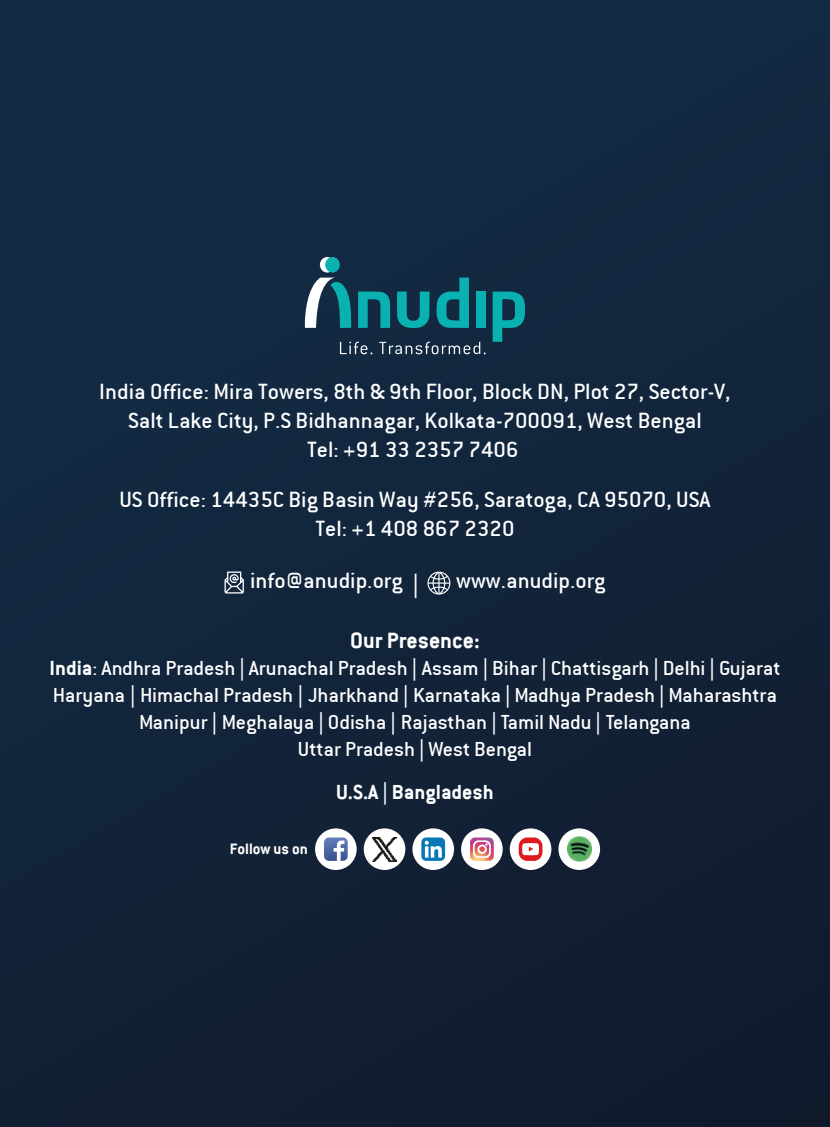
<style>
.page{position:relative;width:830px;height:1127px;background:#fff}
.page>*{position:absolute;margin:0;border:0;box-sizing:border-box;transform-origin:0 0}
.t1{font:24.45px/29.4px "Conduit ITC";color:#fff;text-align:center}
.t2{font:700 24.45px "Conduit ITC";color:#fff}
.t3{font:22.5px/27px "Conduit ITC";color:#fff;text-align:center}
.t4{font:700 22.5px "Conduit ITC";color:#fff}
.t5{font:700 16.65px "Conduit ITC";color:#fff}
.s1{font-family:"Myriad Pro"}
.s2{font-weight:700}
.s3{font-family:"Myriad Pro";font-weight:400}
</style>
<div class="page">
<div style="left:0;top:0;width:829px;height:1127px;background:#12253b"></div>
<svg style="left:427px;top:572px;width:23px;height:22px"></svg>
<svg style="left:224px;top:571px;width:20px;height:22px"></svg>
<div style="left:315px;top:828px;width:41px;height:42px;background:#fff;border-radius:50%"></div>
<svg style="left:324px;top:837px;width:23px;height:24px"></svg>
<div style="left:363px;top:828px;width:42px;height:42px;background:#fff;border-radius:50%"></div>
<img style="left:373px;top:837px;width:23px;height:24px">
<div style="left:412px;top:828px;width:42px;height:42px;background:#fff;border-radius:50%"></div>
<svg style="left:421px;top:837px;width:24px;height:24px"></svg>
<svg style="left:424px;top:841px;width:17px;height:16px"></svg>
<div style="left:461px;top:828px;width:41px;height:42px;background:#fff;border-radius:50%"></div>
<svg style="left:470px;top:837px;width:23px;height:24px"></svg>
<div style="left:509px;top:828px;width:42px;height:42px;background:#fff;border-radius:50%"></div>
<svg style="left:518px;top:837px;width:24px;height:24px"></svg>
<svg style="left:522px;top:843px;width:16px;height:12px"></svg>
<div style="left:558px;top:828px;width:41px;height:42px;background:#fff;border-radius:50%"></div>
<img style="left:567px;top:837px;width:24px;height:24px">
<svg style="left:492px;top:291px;width:33px;height:51px"></svg>
<svg style="left:436px;top:278px;width:33px;height:50px"></svg>
<svg style="left:358px;top:291px;width:32px;height:37px"></svg>
<svg style="left:397px;top:291px;width:32px;height:37px"></svg>
<div style="left:320px;top:257px;width:14px;height:16px;background:#fff;border-radius:50%"></div>
<div style="left:325px;top:257px;width:14px;height:16px;background:#09b1b0;border-radius:50%"></div>
<svg style="left:305px;top:278px;width:46px;height:50px"></svg>
<svg style="left:340px;top:342px;width:32px;height:12px"></svg>
<svg style="left:379px;top:342px;width:106px;height:12px"></svg>
<div style="left:475px;top:291px;width:10px;height:37px;background:#09b1b0"></div>
<p class="t1" style="left:99px;top:376px;width:632px">India Office: Mira Towers, 8th &amp; 9th Floor, Block DN, Plot 27, Sector-V,<br>Salt Lake City, P.S Bidhannagar, Kolkata-700091, West Bengal<br>Tel: +91 33 2357 7406</p>
<p class="t1" style="left:119px;top:484px;width:592px">US Office: 14435C Big Basin Way #256, Saratoga, CA 95070, USA<br>Tel: +1 408 867 2320</p>
<p class="t1" style="left:250px;top:566px;width:170px">info@anudip.org <span class="s1">|</span></p>
<p class="t1" style="left:456px;top:566px;width:151px">www.anudip.org</p>
<p class="t2" style="left:350px;top:626px;width:131px">Our Presence:</p>
<p class="t3" style="left:50px;top:654px;width:732px"><span class="s2">India</span>: Andhra Pradesh <span class="s1">|</span> Arunachal Pradesh <span class="s1">|</span> Assam <span class="s1">|</span> Bihar <span class="s1">|</span> Chattisgarh <span class="s1">|</span> Delhi <span class="s1">|</span> Gujarat Haryana <span class="s1">|</span> Himachal Pradesh <span class="s1">|</span> Jharkhand <span class="s1">|</span> Karnataka <span class="s1">|</span> Madhya Pradesh <span class="s1">|</span> Maharashtra Manipur <span class="s1">|</span> Meghalaya <span class="s1">|</span> Odisha <span class="s1">|</span> Rajasthan <span class="s1">|</span> Tamil Nadu <span class="s1">|</span> Telangana<br>Uttar Pradesh <span class="s1">|</span> West Bengal</p>
<p class="t4" style="left:336px;top:779px;width:159px">U.S.A <span class="s3">|</span> Bangladesh</p>
<p class="t5" style="left:230px;top:839px;width:79px">Follow us on</p>
</div>
